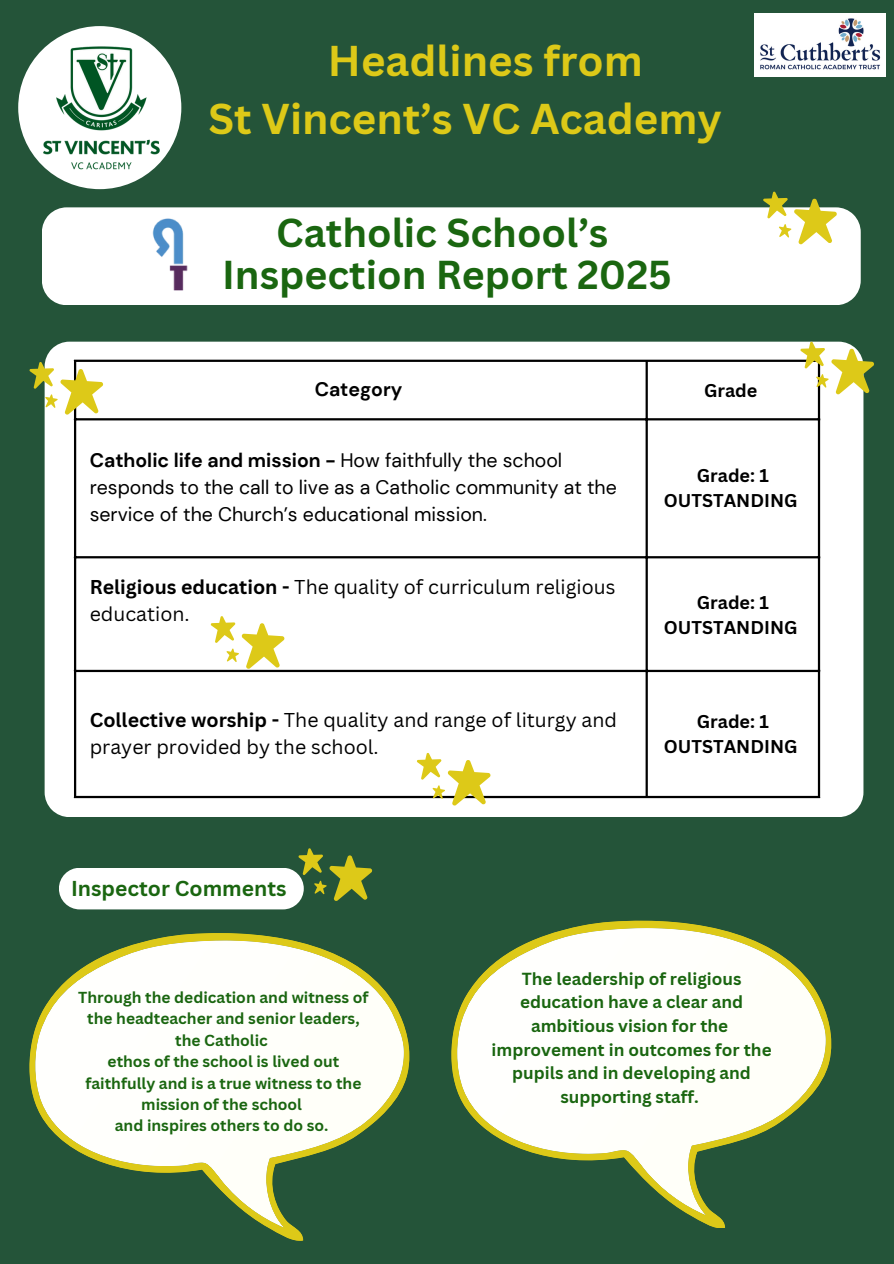
<style>
.page{position:relative;width:894px;height:1264px;background:#fff}
.page>*{position:absolute;margin:0;border:0;box-sizing:border-box;transform-origin:0 0}
.t1{font:700 42px/58.5px "Canva Sans";color:#ddc918}
.t2{font:700 39.3px/42.8px "Canva Sans";color:#1a6610;text-align:center}
.t3{font:700 21px "Canva Sans";color:#1a6610}
.t4{font:19.5px/27px "Canva Sans";color:#000}
.t5{font:19.5px/27px "DM Sans";color:#000}
.t6{font:700 19.5px "DM Sans";color:#000}
.t7{font:700 18px/24.8px "Canva Sans";color:#000;text-align:center}
.t8{font:700 16.95px/23.7px "Canva Sans";color:#1a6610;text-align:center}
.t9{font:700 15.45px/21.3px "Canva Sans";color:#1a6610;text-align:center}
.s1{font-weight:700}
</style>
<div class="page">
<div style="left:0;top:0;width:893px;height:1263px;background:#245439"></div>
<div style="left:42px;top:207px;width:818px;height:98px;background:#fff"></div>
<div style="left:18px;top:26px;width:163px;height:163px;background:#fff;border-radius:50%"></div>
<img style="left:39px;top:45px;width:121px;height:130px">
<img style="left:754px;top:14px;width:131px;height:63px">
<img style="left:132px;top:207px;width:79px;height:98px">
<div style="left:45px;top:341px;width:818px;height:476px;background:#fff"></div>
<hr style="left:74px;top:362px;width:2px;height:433px;background:#000">
<hr style="left:645px;top:362px;width:2px;height:433px;background:#000">
<hr style="left:817px;top:362px;width:2px;height:433px;background:#000">
<hr style="left:74px;top:359px;width:745px;height:3px;background:#000">
<hr style="left:74px;top:418px;width:745px;height:2px;background:#000">
<hr style="left:74px;top:556px;width:745px;height:2px;background:#000">
<hr style="left:74px;top:669px;width:745px;height:3px;background:#000">
<hr style="left:74px;top:795px;width:745px;height:3px;background:#000">
<svg style="left:800px;top:342px;width:74px;height:53px;background:#d0d091"></svg>
<svg style="left:211px;top:616px;width:74px;height:53px;background:#f3ecb0"></svg>
<svg style="left:30px;top:362px;width:74px;height:53px;background:#cfd090"></svg>
<svg style="left:417px;top:753px;width:74px;height:53px;background:#ece5a9"></svg>
<svg style="left:763px;top:192px;width:74px;height:53px"></svg>
<div style="left:59px;top:867px;width:245px;height:42px;background:#fff;border-radius:21px"></div>
<svg style="left:29px;top:934px;width:380px;height:306px"></svg>
<svg style="left:33px;top:937px;width:372px;height:290px"></svg>
<svg style="left:192px;top:933px;width:54px;height:1px"></svg>
<svg style="left:35px;top:940px;width:368px;height:287px;fill:#fffff9"></svg>
<svg style="left:451px;top:921px;width:380px;height:306px"></svg>
<svg style="left:455px;top:925px;width:372px;height:290px"></svg>
<svg style="left:628px;top:920px;width:27px;height:1px"></svg>
<svg style="left:457px;top:928px;width:368px;height:287px;fill:#fffff9"></svg>
<svg style="left:298px;top:848px;width:74px;height:53px"></svg>
<p class="t1" style="left:208px;top:30px;width:514px;text-indent:120px">Headlines from<br>St Vincent’s VC Academy</p>
<p class="t2" style="left:222px;top:210px;width:451px">Catholic School’s<br>Inspection Report 2025</p>
<p class="t6" style="left:314px;top:376px;width:89px">Category</p>
<h1 class="t7" style="left:703px;top:377px;width:55px">Grade</h1>
<p class="t5" style="left:90px;top:446px;width:528px"><span class="s1">Catholic life and mission -</span> How faithfully the school responds to the call to live as a Catholic community at the service of the Church’s educational mission.</p>
<h1 class="t4" style="left:90px;top:573px;width:527px"><span class="s1">Religious education -</span> The quality of curriculum religious education.</h1>
<p class="t7" style="left:663px;top:463px;width:135px">Grade: 1<br>OUTSTANDING</p>
<p class="t7" style="left:663px;top:589px;width:135px">Grade: 1<br>OUTSTANDING</p>
<p class="t4" style="left:90px;top:706px;width:528px"><span class="s1">Collective worship -</span> The quality and range of liturgy and prayer provided by the school.</p>
<p class="t7" style="left:663px;top:709px;width:135px">Grade: 1<br>OUTSTANDING</p>
<p class="t3" style="left:71px;top:873px;width:217px">Inspector Comments</p>
<p class="t9" style="left:78px;top:986px;width:292px">Through the dedication and witness of the headteacher and senior leaders, the Catholic<br>ethos of the school is lived out faithfully and is a true witness to the mission of the school<br>and inspires others to do so.</p>
<p class="t8" style="left:491px;top:966px;width:281px">The leadership of religious education have a clear and ambitious vision for the improvement in outcomes for the pupils and in developing and supporting staff.</p>
</div>
